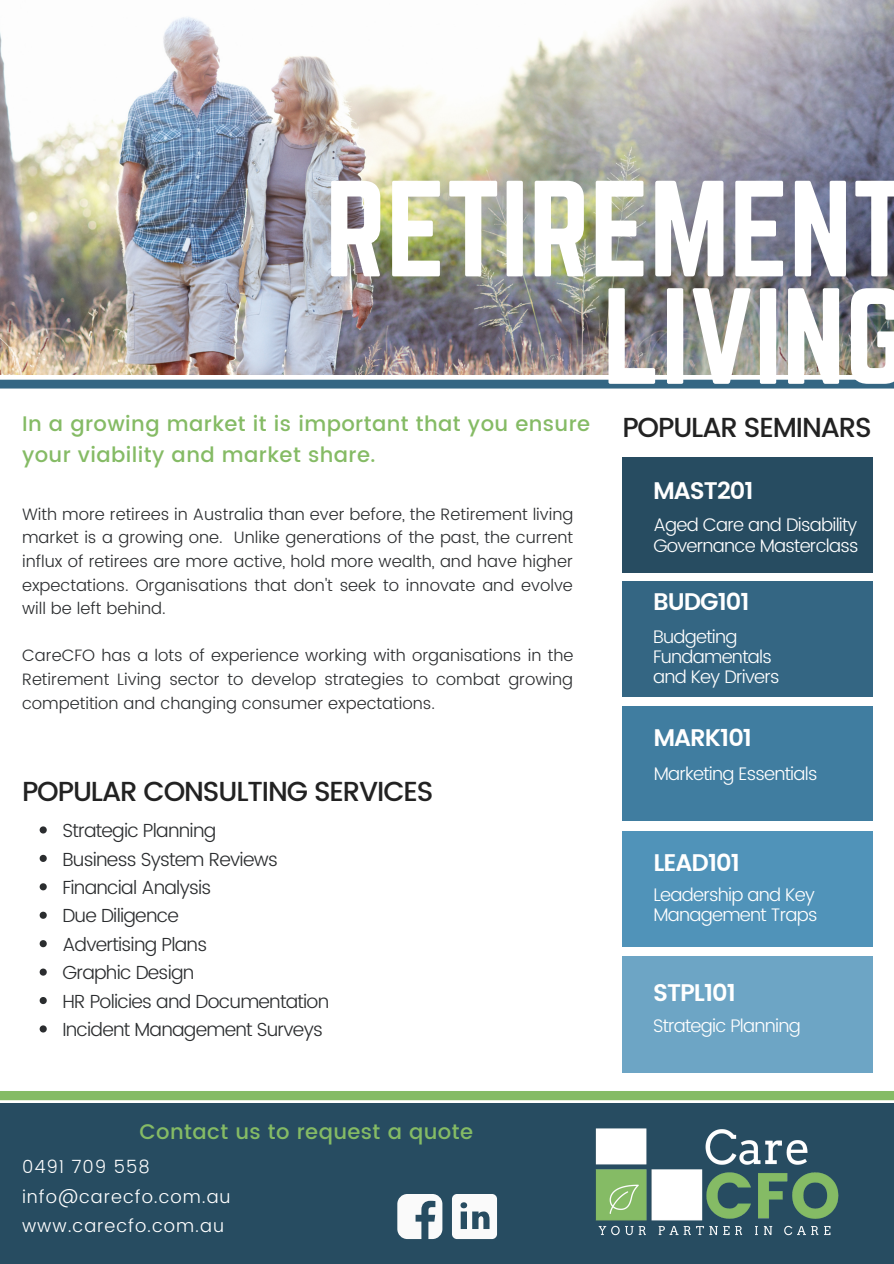
<style>
.page{position:relative;width:894px;height:1264px;background:#fff}
.page>*{position:absolute;margin:0;border:0;box-sizing:border-box;transform-origin:0 0}
.t1{font:119.55px/107.4px "Norwester";color:#fff;text-align:right}
.t2{font:500 27.45px "Poppins";letter-spacing:-.04em;color:#222}
.t3{font:600 24px "Poppins";letter-spacing:-.04em;color:#fff}
.t4{font:500 21px/30.5px "Poppins";letter-spacing:.02em;color:#85bb65}
.t5{font:300 18.9px/28.3px "Poppins";letter-spacing:-.04em;color:#2b2d2f}
.t6{font:300 18.15px/20.2px "Poppins";letter-spacing:-.04em;color:#fff}
.t7{font:300 18px/29.4px "Poppins";letter-spacing:.055em;color:#fff}
.t8{font:300 16.5px/23.7px "Poppins";color:#2b2d2f;text-align:justify}
</style>
<div class="page">
<div style="left:622px;top:582px;width:250px;height:114px;background:#346683"></div>
<div style="left:622px;top:706px;width:250px;height:115px;background:#407da0"></div>
<div style="left:622px;top:831px;width:250px;height:115px;background:#5093b9"></div>
<div style="left:622px;top:956px;width:250px;height:116px;background:#6da5c5"></div>
<img style="left:0;top:0;width:893px;height:374px">
<div style="left:622px;top:457px;width:249px;height:115px;background:#274c61"></div>
<div style="left:0;top:380px;width:893px;height:8px;background:#346683"></div>
<div style="left:0;top:1103px;width:893px;height:160px;background:#274c61"></div>
<svg style="left:452px;top:1194px;width:45px;height:44px"></svg>
<svg style="left:397px;top:1194px;width:45px;height:44px"></svg>
<div style="left:0;top:1091px;width:893px;height:9px;background:#85bb65"></div>
<img style="left:595px;top:1128px;width:244px;height:108px">
<svg style="left:40px;top:826px;width:7px;height:7px"></svg>
<svg style="left:40px;top:854px;width:7px;height:8px"></svg>
<svg style="left:40px;top:883px;width:7px;height:7px"></svg>
<svg style="left:40px;top:911px;width:7px;height:7px"></svg>
<svg style="left:40px;top:940px;width:7px;height:7px"></svg>
<svg style="left:40px;top:968px;width:7px;height:7px"></svg>
<svg style="left:40px;top:997px;width:7px;height:7px"></svg>
<svg style="left:40px;top:1025px;width:7px;height:7px"></svg>
<h1 class="t1" style="left:325px;top:181px;width:583px">RETIREMENT<br>LIVING</h1>
<p class="t4" style="left:22px;top:409px;width:569px">In a growing market it is important that you ensure your viability and market share.</p>
<p class="t8" style="left:22px;top:502px;width:552px">With more retirees in Australia than ever before, the Retirement living market is a growing one. Unlike generations of the past, the current influx of retirees are more active, hold more wealth, and have higher expectations. Organisations that don't seek to innovate and evolve will be left behind.</p>
<p class="t8" style="left:22px;top:644px;width:552px">CareCFO has a lots of experience working with organisations in the Retirement Living sector to develop strategies to combat growing competition and changing consumer expectations.</p>
<h2 class="t2" style="left:22px;top:775px;width:413px">POPULAR CONSULTING SERVICES</h2>
<p class="t5" style="left:62px;top:816px;width:268px">Strategic Planning<br>Business System Reviews<br>Financial Analysis<br>Due Diligence<br>Advertising Plans<br>Graphic Design<br>HR Policies and Documentation<br>Incident Management Surveys</p>
<p class="t4" style="left:139px;top:1116px;width:335px">Contact us to request a quote</p>
<p class="t7" style="left:22px;top:1152px;width:210px">0491 709 558 info@carecfo.com.au www.carecfo.com.au</p>
<h2 class="t2" style="left:622px;top:411px;width:251px">POPULAR SEMINARS</h2>
<h3 class="t3" style="left:652px;top:476px;width:102px">MAST201</h3>
<p class="t6" style="left:653px;top:515px;width:207px">Aged Care and Disability<br>Governance Masterclass</p>
<h3 class="t3" style="left:652px;top:588px;width:98px">BUDG101</h3>
<p class="t6" style="left:652px;top:626px;width:128px">Budgeting<br>Fundamentals and Key Drivers</p>
<h3 class="t3" style="left:653px;top:723px;width:100px">MARK101</h3>
<p class="t6" style="left:653px;top:763px;width:165px">Marketing Essentials</p>
<h3 class="t3" style="left:653px;top:848px;width:88px">LEAD101</h3>
<p class="t6" style="left:653px;top:884px;width:165px">Leadership and Key<br>Management Traps</p>
<h3 class="t3" style="left:652px;top:979px;width:84px">STPL101</h3>
<p class="t6" style="left:652px;top:1015px;width:149px">Strategic Planning</p>
</div>
